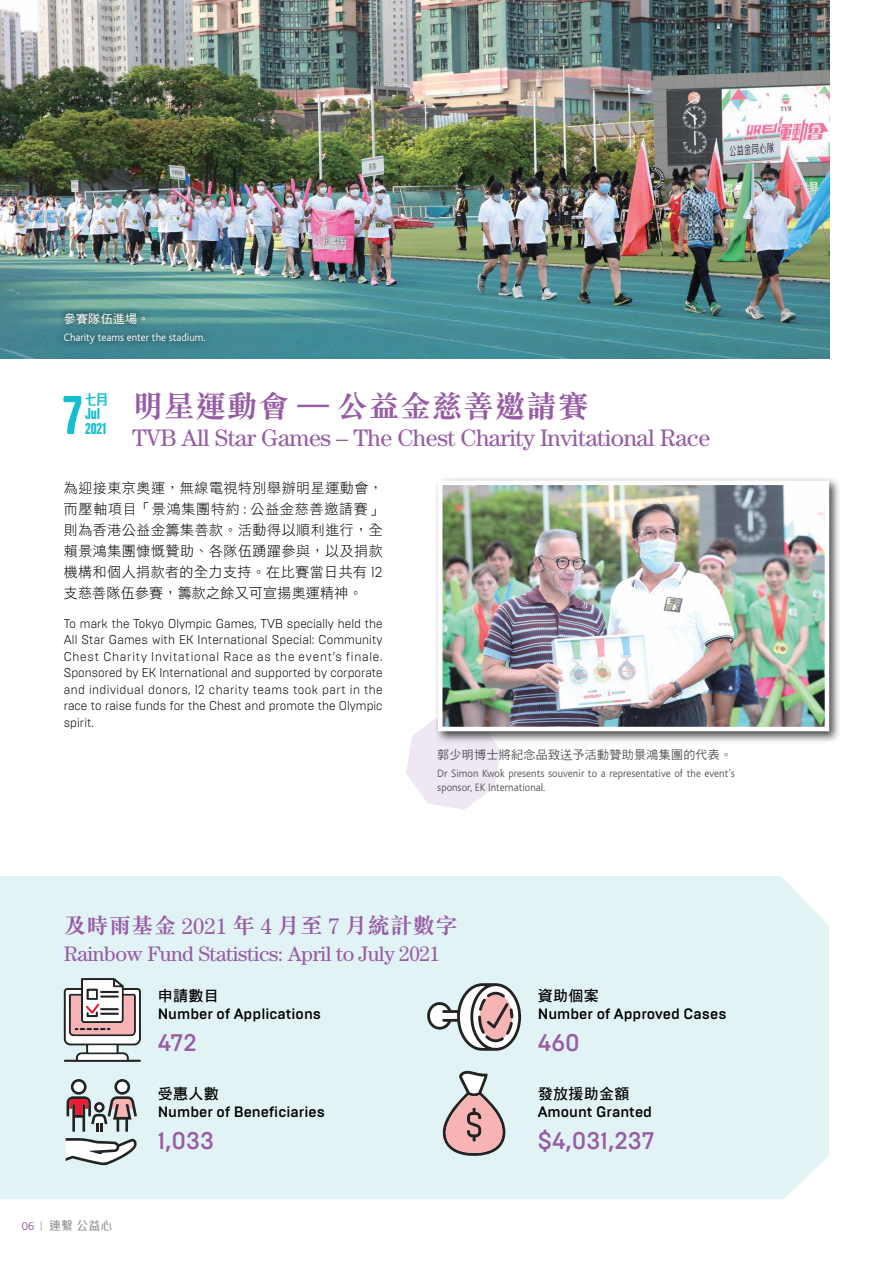
<style>
.page{position:relative;width:893px;height:1263px;background:#fff}
.page>*{position:absolute;margin:0;border:0;box-sizing:border-box;transform-origin:0 0}
.t1{font:57px "Hector Rounded";color:#14becf}
.t2{font:700 31.5px "M Sung HK";color:#975ca5}
.t3{font:24px "Century";letter-spacing:-.02em;color:#975ca5}
.t4{font:500 24px "Brutal Type";color:#975ca5}
.t5{font:700 22.5px "M Sung HK";color:#975ca5}
.t6{font:21px "Century";letter-spacing:-.02em;color:#975ca5}
.t7{font:16.5px/14.2px "Hector Rounded";letter-spacing:-.02em;color:#14becf}
.t8{font:500 15px "Brutal Type";color:#000}
.t9{font:15px "DF Hei Std W7";letter-spacing:.025em;color:#000}
.t10{font:14.25px/21px "DF Hei Std W3";letter-spacing:.035em;color:#000;text-align:justify}
.t11{font:800 14.25px "M Elle HK";color:#14becf;scale:.8 1}
.t12{font:300 12.75px/16.5px "Brutal Type";color:#000;text-align:justify;scale:.95 1}
.t13{font:12px "DF Hei Std W5";letter-spacing:.025em;color:#58585b}
.t14{font:500 12px "M Elle HK";color:#939598}
.t15{font:12px "DF Hei Std W5";letter-spacing:.025em;color:#fff}
.t16{font:300 11.25px/13.5px "Bliss";letter-spacing:.005em;color:#58585b;scale:.96 1}
.t17{font:300 11.25px "Bliss";color:#fff;scale:.96 1}
.s1{font-family:"Brutal Type";font-weight:300}
.s2{font-family:"Century";font-weight:400}
.s3{font-family:"Bliss";font-weight:300;color:#975ca5}
</style>
<div class="page">
<svg style="left:406px;top:720px;width:95px;height:90px"></svg>
<div style="left:434px;top:477px;width:408px;height:267px;background:#000;opacity:.7"></div>
<img style="left:443px;top:486px;width:381px;height:240px">
<div style="left:438px;top:481px;width:391px;height:250px;border:4px solid #fff"></div>
<img style="left:0;top:0;width:829px;height:358px">
<div style="left:57px;top:305px;width:155px;height:47px;background:#000;opacity:.75"></div>
<div style="left:0;top:876px;width:829px;height:323px;background:#e1f3f5"></div>
<svg style="left:442px;top:1070px;width:64px;height:86px;background:#cdb7b9"></svg>
<svg style="left:64px;top:978px;width:77px;height:84px"></svg>
<div style="left:89px;top:991px;width:7px;height:7px;background:#fff"></div>
<svg style="left:66px;top:1079px;width:71px;height:86px"></svg>
<svg style="left:426px;top:983px;width:95px;height:68px"></svg>
<p class="t15" style="left:64px;top:312px;width:87px">參賽隊伍進場。</p>
<p class="t17" style="left:64px;top:332px;width:149px">Charity teams enter the stadium.</p>
<h1 class="t1" style="left:62px;top:386px;width:22px">7</h1>
<p class="t11" style="left:85px;top:392px;width:30px">七月</p>
<p class="t7" style="left:85px;top:407px;width:24px">Jul<br>2021</p>
<h2 class="t2" style="left:132px;top:391px;width:458px">明星運動會 – 公益金慈善邀請賽</h2>
<h3 class="t3" style="left:132px;top:424px;width:580px">TVB All Star Games – The Chest Charity Invitational Race</h3>
<p class="t10" style="left:64px;top:477px;width:320px">為迎接東京奧運，無線電視特別舉辦明星運動會，而壓軸項目「景鴻集團特約 <span class="s1">:</span> 公益金慈善邀請賽」則為香港公益金籌集善款。活動得以順利進行，全賴景鴻集團慷慨贊助、各隊伍踴躍參與，以及捐款機構和個人捐款者的全力支持。在比賽當日共有 <span class="s1">12</span>支慈善隊伍參賽，籌款之餘又可宣揚奧運精神。</p>
<p class="t12" style="left:64px;top:615px;width:337px">To mark the Tokyo Olympic Games, TVB specially held the All Star Games with EK International Special: Community Chest Charity Invitational Race as the event’s finale.<br>Sponsored by EK International and supported by corporate and individual donors, 12 charity teams took part in the race to raise funds for the Chest and promote the Olympic spirit.</p>
<p class="t13" style="left:437px;top:748px;width:296px">郭少明博士將紀念品致送予活動贊助景鴻集團的代表。</p>
<p class="t16" style="left:437px;top:767px;width:311px">Dr Simon Kwok presents souvenir to a representative of the event’s sponsor, EK International.</p>
<h3 class="t5" style="left:64px;top:915px;width:395px">及時雨基金 <span class="s2">2021</span> 年 <span class="s2">4</span> 月至 <span class="s2">7</span> 月統計數字</h3>
<h3 class="t6" style="left:64px;top:941px;width:378px">Rainbow Fund Statistics: April to July 2021</h3>
<p class="t9" style="left:158px;top:988px;width:63px">申請數目</p>
<p class="t8" style="left:158px;top:1005px;width:165px">Number of Applications</p>
<h3 class="t4" style="left:158px;top:1028px;width:41px">472</h3>
<p class="t14" style="left:22px;top:1220px;width:92px"><span class="s3">06</span> <span class="s1">|</span> 連繫 公益心</p>
<p class="t9" style="left:158px;top:1085px;width:63px">受惠人數</p>
<p class="t8" style="left:158px;top:1102px;width:169px">Number of Beneficiaries</p>
<h3 class="t4" style="left:158px;top:1126px;width:58px">1,033</h3>
<p class="t9" style="left:538px;top:988px;width:63px">資助個案</p>
<p class="t8" style="left:538px;top:1005px;width:190px">Number of Approved Cases</p>
<h3 class="t4" style="left:538px;top:1028px;width:44px">460</h3>
<p class="t9" style="left:538px;top:1085px;width:93px">發放援助金額</p>
<p class="t8" style="left:538px;top:1102px;width:116px">Amount Granted</p>
<h3 class="t4" style="left:538px;top:1126px;width:119px">$4,031,237</h3>
</div>
